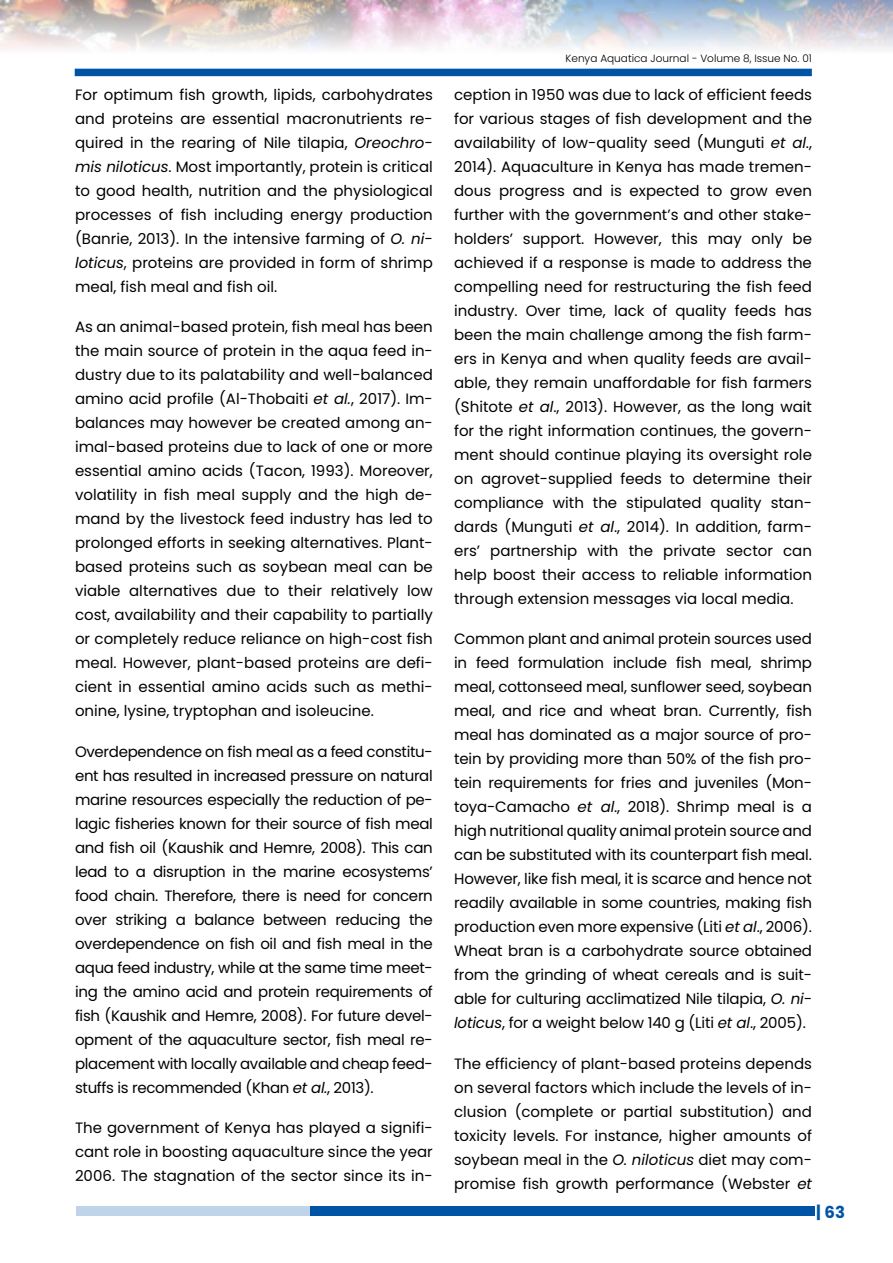
<style>
.page{position:relative;width:893px;height:1263px;background:#fff}
.page>*{position:absolute;margin:0;border:0;box-sizing:border-box;transform-origin:0 0}
.t1{font:700 16.5px "Poppins";color:#0054a6}
.t2{font:15px/24px "Poppins";color:#000;text-align:justify}
.t3{font:300 10.5px "Poppins";color:#000}
.s1{font-style:italic}
</style>
<div class="page">
<img style="left:0;top:0;width:892px;height:50px">
<div style="left:75px;top:69px;width:737px;height:7px;background:#0054a6"></div>
<div style="left:76px;top:1206px;width:235px;height:10px;background:#c0d4e9"></div>
<div style="left:310px;top:1206px;width:505px;height:10px;background:#0054a6"></div>
<p class="t2" style="left:75px;top:83px;width:359px">For optimum fish growth, lipids, carbohydrates and proteins are essential macronutrients re&shy;quired in the rearing of Nile tilapia, <span class="s1">Oreochro&shy;mis niloticus</span>. Most importantly, protein is critical to good health, nutrition and the physiological processes of fish including energy production (Banrie, 2013). In the intensive farming of <span class="s1">O. ni&shy;loticus</span>, proteins are provided in form of shrimp meal, fish meal and fish oil.</p>
<p class="t2" style="left:75px;top:315px;width:359px">As an animal-based protein, fish meal has been the main source of protein in the aqua feed in&shy;dustry due to its palatability and well-balanced amino acid profile (Al-Thobaiti <span class="s1">et al.</span>, 2017). Im&shy;balances may however be created among an&shy;imal-based proteins due to lack of one or more essential amino acids (Tacon, 1993). Moreover, volatility in fish meal supply and the high de&shy;mand by the livestock feed industry has led to prolonged efforts in seeking alternatives. Plant&shy;based proteins such as soybean meal can be viable alternatives due to their relatively low cost, availability and their capability to partially or completely reduce reliance on high-cost fish meal. However, plant-based proteins are defi&shy;cient in essential amino acids such as methi&shy;onine, lysine, tryptophan and isoleucine.</p>
<p class="t2" style="left:75px;top:740px;width:359px">Overdependence on fish meal as a feed constitu&shy;ent has resulted in increased pressure on natural marine resources especially the reduction of pe&shy;lagic fisheries known for their source of fish meal and fish oil (Kaushik and Hemre, 2008). This can lead to a disruption in the marine ecosystems’ food chain. Therefore, there is need for concern over striking a balance between reducing the overdependence on fish oil and fish meal in the aqua feed industry, while at the same time meet&shy;ing the amino acid and protein requirements of fish (Kaushik and Hemre, 2008). For future devel&shy;opment of the aquaculture sector, fish meal re&shy;placement with locally available and cheap feed&shy;stuffs is recommended (Khan <span class="s1">et al.</span>, 2013).</p>
<p class="t2" style="left:75px;top:1116px;width:359px">The government of Kenya has played a signifi&shy;cant role in boosting aquaculture since the year 2006. The stagnation of the sector since its in-</p>
<p class="t3" style="left:565px;top:53px;width:248px">Kenya Aquatica Journal - Volume 8, Issue No. 01</p>
<p class="t2" style="left:454px;top:83px;width:359px">ception in 1950 was due to lack of efficient feeds for various stages of fish development and the availability of low-quality seed (Munguti <span class="s1">et al</span>., 2014). Aquaculture in Kenya has made tremen&shy;dous progress and is expected to grow even further with the government’s and other stake&shy;holders’ support. However, this may only be achieved if a response is made to address the compelling need for restructuring the fish feed industry. Over time, lack of quality feeds has been the main challenge among the fish farm&shy;ers in Kenya and when quality feeds are avail&shy;able, they remain unaffordable for fish farmers (Shitote <span class="s1">et al</span>., 2013). However, as the long wait for the right information continues, the govern&shy;ment should continue playing its oversight role on agrovet-supplied feeds to determine their compliance with the stipulated quality stan&shy;dards (Munguti <span class="s1">et al</span>., 2014). In addition, farm&shy;ers’ partnership with the private sector can help boost their access to reliable information through extension messages via local media.</p>
<p class="t2" style="left:454px;top:627px;width:359px">Common plant and animal protein sources used in feed formulation include fish meal, shrimp meal, cottonseed meal, sunflower seed, soybean meal, and rice and wheat bran. Currently, fish meal has dominated as a major source of pro&shy;tein by providing more than 50% of the fish pro&shy;tein requirements for fries and juveniles (Mon&shy;toya-Camacho <span class="s1">et al</span>., 2018). Shrimp meal is a high nutritional quality animal protein source and can be substituted with its counterpart fish meal.<br>However, like fish meal, it is scarce and hence not readily available in some countries, making fish production even more expensive (Liti <span class="s1">et al</span>., 2006).<br>Wheat bran is a carbohydrate source obtained from the grinding of wheat cereals and is suit&shy;able for culturing acclimatized Nile tilapia, <span class="s1">O. ni&shy;loticus</span>, for a weight below 140 g (Liti <span class="s1">et al</span>., 2005).</p>
<p class="t2" style="left:454px;top:1052px;width:359px">The efficiency of plant-based proteins depends on several factors which include the levels of in&shy;clusion (complete or partial substitution) and toxicity levels. For instance, higher amounts of soybean meal in the <span class="s1">O. niloticus</span> diet may com&shy;promise fish growth performance (Webster <span class="s1">et</span></p>
<p class="t1" style="left:816px;top:1202px;width:30px">| 63</p>
</div>
